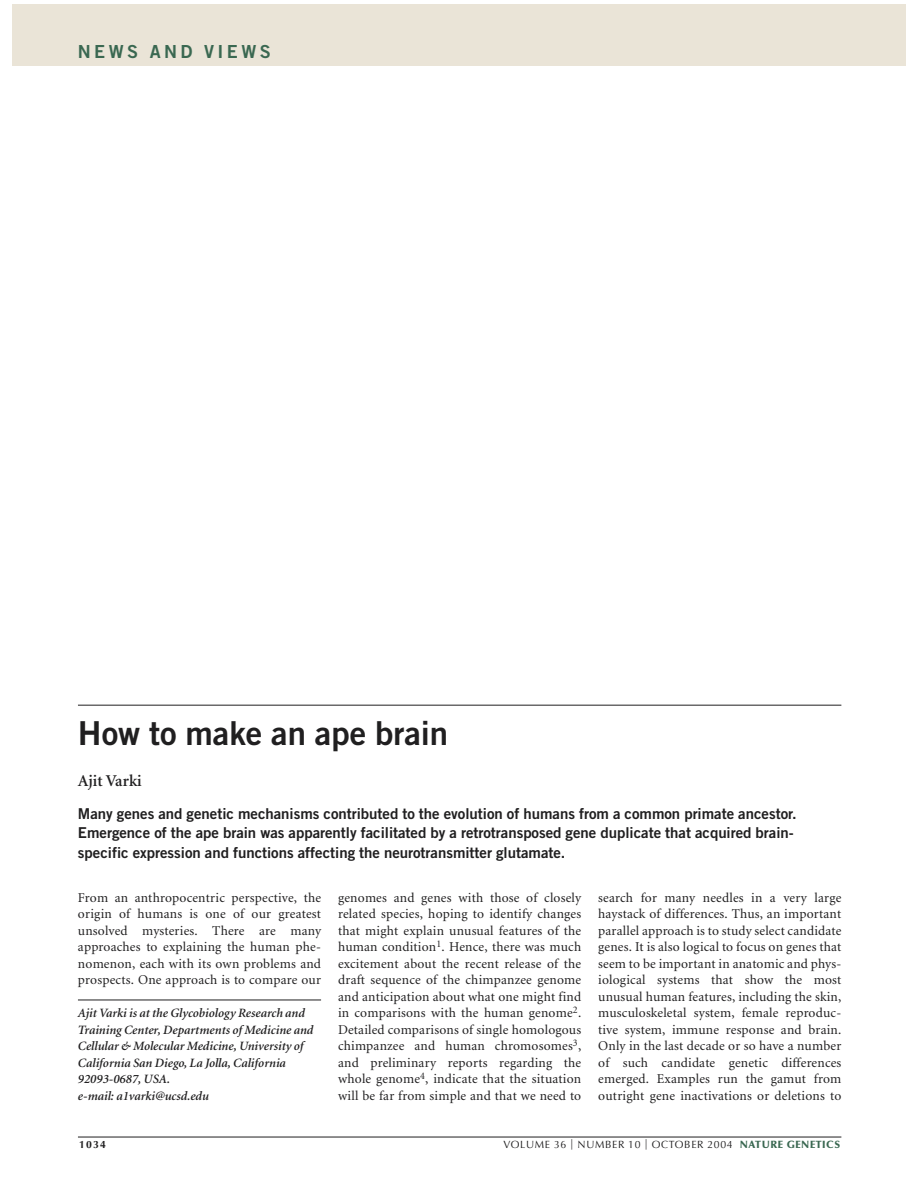
<style>
.page{position:relative;width:918px;height:1188px;background:#fff}
.page>*{position:absolute;margin:0;border:0;box-sizing:border-box;transform-origin:0 0}
.t1{font:33px "Trade Gothic Bold Two";color:#201f20}
.t2{font:18px "Trade Gothic Bold Two";letter-spacing:.19em;color:#3a6851}
.t3{font:600 16.5px "Minion";color:#201f20}
.t4{font:15px/19.5px "Trade Gothic Bold Two";color:#201f20}
.t5{font:13.5px/16.5px "Minion";letter-spacing:.015em;color:#201f20;text-align:justify}
.t6{font:italic 600 12.75px/16.5px "Minion";color:#201f20}
.t7{font:10.5px "Optima";letter-spacing:.06em;color:#201f20}
.t8{font:700 10.5px "Optima";color:#201f20}
.s1{font-weight:900;color:#3a6851}
</style>
<div class="page">
<div style="left:12px;top:4px;width:894px;height:62px;background:#eae4d7"></div>
<hr style="left:78px;top:1137px;width:763px;height:1px;background:#201f20">
<hr style="left:78px;top:705px;width:763px;height:1px;background:#201f20">
<hr style="left:78px;top:1000px;width:243px;height:1px;background:#201f20">
<h2 class="t2" style="left:78px;top:45px;width:194px">NEWS AND VIEWS</h2>
<h1 class="t1" style="left:78px;top:722px;width:372px">How to make an ape brain</h1>
<p class="t3" style="left:78px;top:775px;width:65px">Ajit Varki</p>
<p class="t4" style="left:78px;top:805px;width:720px">Many genes and genetic mechanisms contributed to the evolution of humans from a common primate ancestor.<br>Emergence of the ape brain was apparently facilitated by a retrotransposed gene duplicate that acquired brain&shy;specific expression and functions affecting the neurotransmitter glutamate.</p>
<p class="t5" style="left:78px;top:890px;width:245px">From an anthropocentric perspective, the origin of humans is one of our greatest unsolved mysteries. There are many approaches to explaining the human phe&shy;nomenon, each with its own problems and prospects. One approach is to compare our</p>
<p class="t5" style="left:338px;top:890px;width:245px">genomes and genes with those of closely related species, hoping to identify changes that might explain unusual features of the human condition<sup>1</sup>. Hence, there was much excitement about the recent release of the draft sequence of the chimpanzee genome and anticipation about what one might find in comparisons with the human genome<sup>2</sup>.<br>Detailed comparisons of single homologous chimpanzee and human chromosomes<sup>3</sup>, and preliminary reports regarding the whole genome<sup>4</sup>, indicate that the situation will be far from simple and that we need to</p>
<p class="t5" style="left:598px;top:890px;width:245px">search for many needles in a very large haystack of differences. Thus, an important parallel approach is to study select candidate genes. It is also logical to focus on genes that seem to be important in anatomic and phys&shy;iological systems that show the most unusual human features, including the skin, musculoskeletal system, female reproduc&shy;tive system, immune response and brain.<br>Only in the last decade or so have a number of such candidate genetic differences emerged. Examples run the gamut from outright gene inactivations or deletions to</p>
<p class="t6" style="left:78px;top:1006px;width:237px">Ajit Varki is at the Glycobiology Research and Training Center, Departments of Medicine and Cellular &amp; Molecular Medicine, University of California San Diego, La Jolla, California 92093-0687, USA.<br>e-mail: a1varki@ucsd.edu</p>
<p class="t8" style="left:79px;top:1140px;width:28px">1034</p>
<p class="t7" style="left:504px;top:1140px;width:338px">VOLUME 36 | NUMBER 10 | OCTOBER 2004 <span class="s1">NATURE GENETICS</span></p>
</div>
